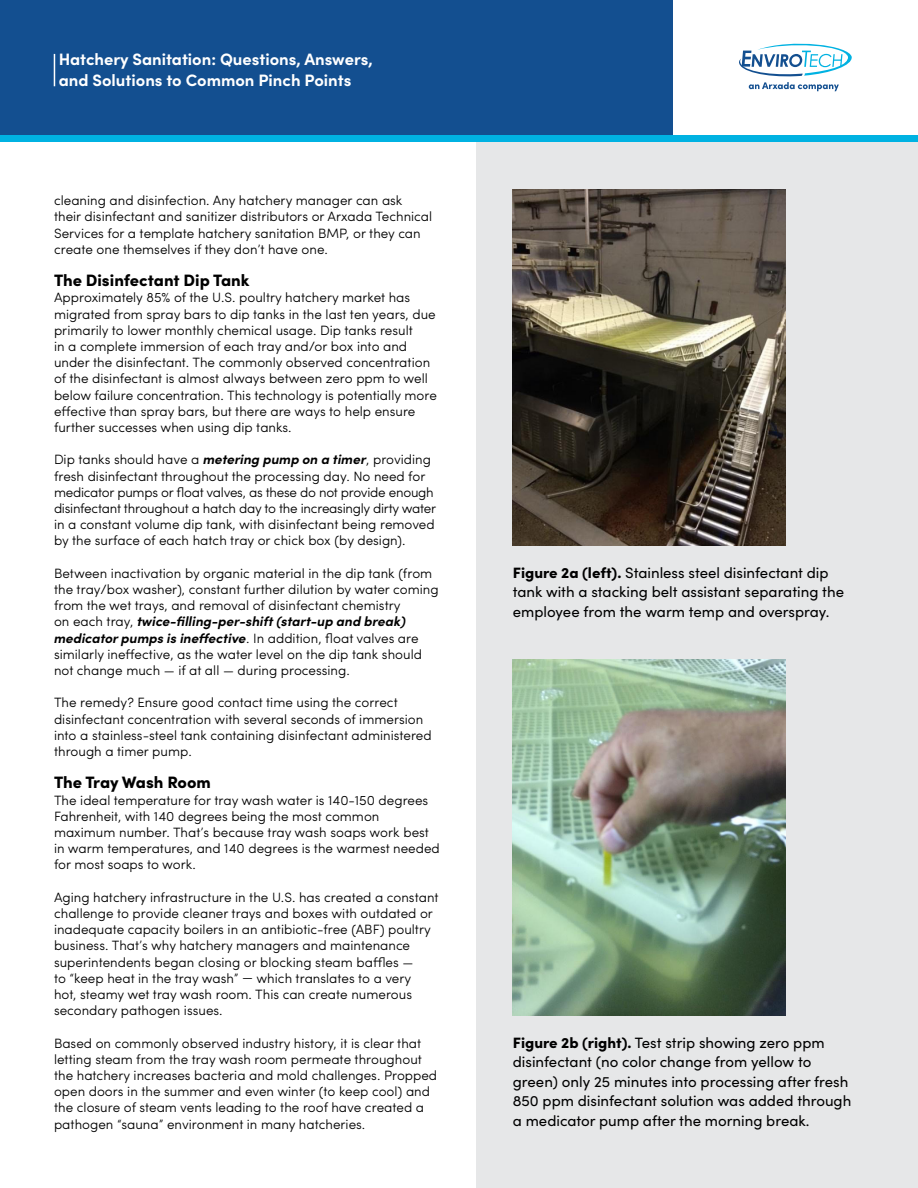
<style>
.page{position:relative;width:918px;height:1188px;background:#fff}
.page>*{position:absolute;margin:0;border:0;box-sizing:border-box;transform-origin:0 0}
.t1{font:700 16.5px/21px "Sofia Pro";color:#fff}
.t2{font:900 16.5px "Sofia Pro";color:#000}
.t3{font:15px/19.5px "Sofia Pro";color:#000}
.t4{font:300 13.5px/16.2px "Sofia Pro";color:#000}
.s1{font-weight:700;font-style:italic}
.s2{font-weight:900}
</style>
<div class="page">
<div style="left:477px;top:142px;width:441px;height:1046px;background:#e6e7e8"></div>
<div style="left:0;top:0;width:673px;height:135px;background:#134f90"></div>
<hr style="left:54px;top:54px;width:1px;height:32px;background:#fff">
<div style="left:0;top:135px;width:918px;height:7px;background:#00b2e2"></div>
<svg style="left:739px;top:43px;width:113px;height:48px"></svg>
<img style="left:513px;top:189px;width:272px;height:356px">
<img style="left:513px;top:660px;width:272px;height:355px">
<p class="t1" style="left:59px;top:48px;width:316px">Hatchery Sanitation: Questions, Answers, and Solutions to Common Pinch Points</p>
<p class="t4" style="left:54px;top:192px;width:380px">cleaning and disinfection. Any hatchery manager can ask their disinfectant and sanitizer distributors or Arxada Technical Services for a template hatchery sanitation BMP, or they can create one themselves if they don’t have one.</p>
<p class="t2" style="left:54px;top:267px;width:197px">The Disinfectant Dip Tank</p>
<p class="t4" style="left:54px;top:289px;width:384px">Approximately 85% of the U.S. poultry hatchery market has migrated from spray bars to dip tanks in the last ten years, due primarily to lower monthly chemical usage. Dip tanks result<br>in a complete immersion of each tray and/or box into and under the disinfectant. The commonly observed concentration of the disinfectant is almost always between zero ppm to well below failure concentration. This technology is potentially more effective than spray bars, but there are ways to help ensure further successes when using dip tanks.</p>
<p class="t4" style="left:54px;top:451px;width:384px">Dip tanks should have a <span class="s1">metering pump on a timer</span>, providing fresh disinfectant throughout the processing day. No need for medicator pumps or float valves, as these do not provide enough disinfectant throughout a hatch day to the increasingly dirty water in a constant volume dip tank, with disinfectant being removed by the surface of each hatch tray or chick box (by design).</p>
<p class="t4" style="left:54px;top:564px;width:386px">Between inactivation by organic material in the dip tank (from the tray/box washer), constant further dilution by water coming from the wet trays, and removal of disinfectant chemistry<br>on each tray, <span class="s1">twice-filling-per-shift (start-up and break) medicator pumps is ineffective</span>. In addition, float valves are similarly ineffective, as the water level on the dip tank should not change much — if at all — during processing.</p>
<p class="t4" style="left:54px;top:694px;width:379px">The remedy? Ensure good contact time using the correct disinfectant concentration with several seconds of immersion into a stainless-steel tank containing disinfectant administered through a timer pump.</p>
<p class="t2" style="left:54px;top:770px;width:158px">The Tray Wash Room</p>
<p class="t4" style="left:54px;top:791px;width:387px">The ideal temperature for tray wash water is 140-150 degrees Fahrenheit, with 140 degrees being the most common maximum number. That’s because tray wash soaps work best in warm temperatures, and 140 degrees is the warmest needed for most soaps to work.</p>
<p class="t4" style="left:54px;top:888px;width:386px">Aging hatchery infrastructure in the U.S. has created a constant challenge to provide cleaner trays and boxes with outdated or inadequate capacity boilers in an antibiotic-free (ABF) poultry business. That’s why hatchery managers and maintenance superintendents began closing or blocking steam baffles —<br>to “keep heat in the tray wash” — which translates to a very<br>hot, steamy wet tray wash room. This can create numerous secondary pathogen issues.</p>
<p class="t4" style="left:54px;top:1034px;width:385px">Based on commonly observed industry history, it is clear that letting steam from the tray wash room permeate throughout the hatchery increases bacteria and mold challenges. Propped open doors in the summer and even winter (to keep cool) and the closure of steam vents leading to the roof have created a pathogen “sauna” environment in many hatcheries.</p>
<p class="t3" style="left:513px;top:562px;width:333px"><span class="s2">Figure 2a (left).</span> Stainless steel disinfectant dip tank with a stacking belt assistant separating the employee from the warm temp and overspray.</p>
<p class="t3" style="left:513px;top:1032px;width:340px"><span class="s2">Figure 2b (right).</span> Test strip showing zero ppm disinfectant (no color change from yellow to green) only 25 minutes into processing after fresh 850 ppm disinfectant solution was added through a medicator pump after the morning break.</p>
</div>
